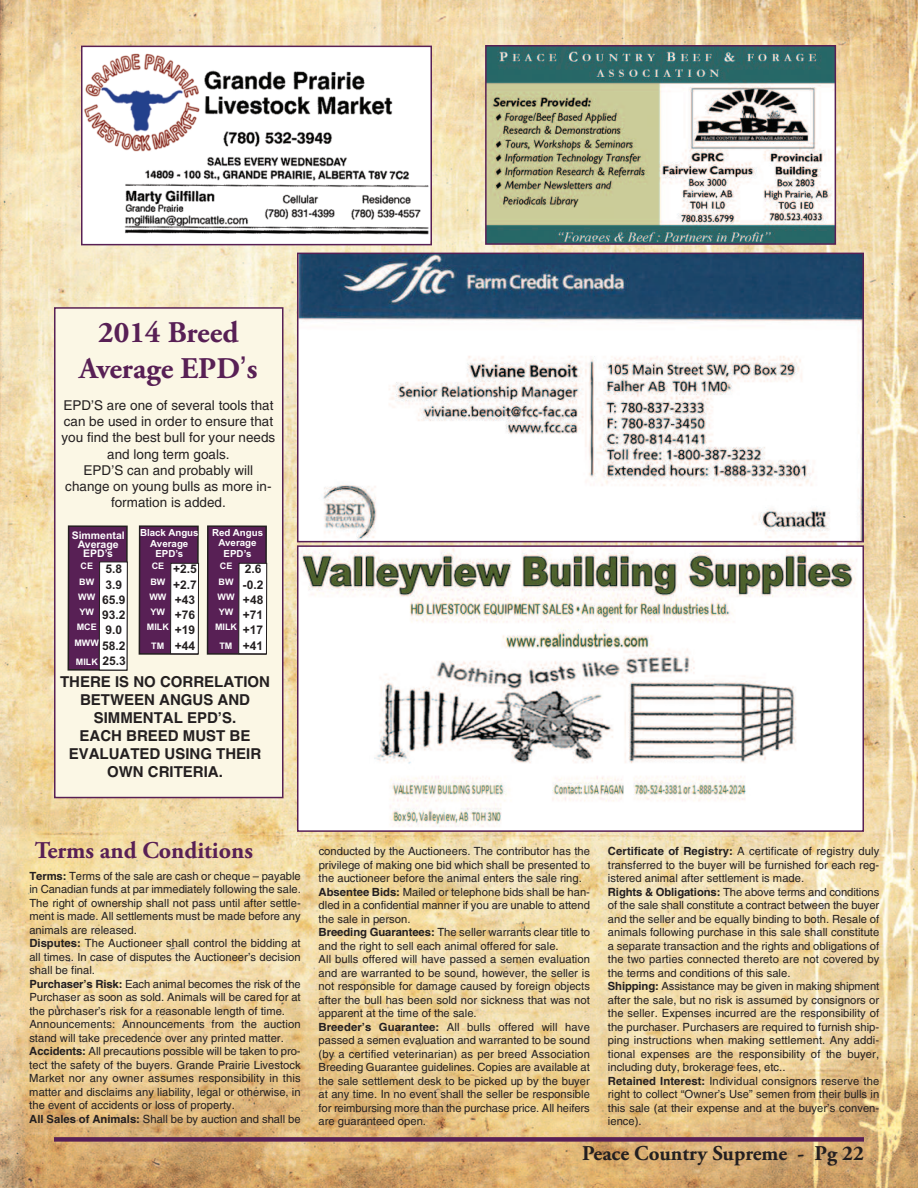
<style>
.page{position:relative;width:918px;height:1188px;background:#fff}
.page>*{position:absolute;margin:0;border:0;box-sizing:border-box;transform-origin:0 0}
.t1{font:700 30px/36.2px "Adobe Garamond Pro";color:#582055;text-align:center}
.t2{font:700 24px "Adobe Garamond Pro";color:#582055}
.t3{font:700 21px "Adobe Garamond Pro";color:#231f20}
.t4{font:700 15px/18px "Helvetica";color:#231f20;text-align:center}
.t5{font:13.5px/16.2px "Helvetica";color:#231f20;text-align:center}
.t6{font:700 12px/15.3px "Arial";letter-spacing:-.005em;color:#231f20}
.t7{font:11.25px/13.5px "Helvetica";color:#231f20}
.t8{font:700 10.5px/9px "Arial";letter-spacing:-.005em;color:#fff;text-align:center}
.t9{font:700 9.75px/10.5px "Arial";letter-spacing:-.005em;color:#fff;text-align:center}
.t10{font:700 9px/15.1px "Arial";letter-spacing:-.005em;color:#fff;text-align:center}
.s1{font-family:"Helvetica";font-weight:400}
.s2{font-weight:700}
</style>
<div class="page">
<img style="left:0;top:0;width:918px;height:1188px">
<div style="left:56px;top:309px;width:226px;height:488px;background:#fbf7e5"></div>
<div style="left:54px;top:307px;width:230px;height:491px;border:2px solid #582055"></div>
<div style="left:68px;top:526px;width:59px;height:144px;background:#582055"></div>
<div style="left:68px;top:525px;width:60px;height:146px;border:2px solid #231f20"></div>
<div style="left:99px;top:562px;width:28px;height:108px;background:#fff"></div>
<div style="left:99px;top:562px;width:29px;height:108px;border:1px solid #231f20"></div>
<div style="left:139px;top:526px;width:59px;height:128px;background:#582055"></div>
<div style="left:139px;top:525px;width:60px;height:130px;border:2px solid #231f20"></div>
<div style="left:171px;top:563px;width:28px;height:91px;background:#fff"></div>
<div style="left:170px;top:563px;width:29px;height:91px;border:1px solid #231f20"></div>
<div style="left:208px;top:526px;width:58px;height:128px;background:#582055"></div>
<div style="left:207px;top:525px;width:60px;height:130px;border:2px solid #231f20"></div>
<div style="left:239px;top:563px;width:28px;height:91px;background:#fff"></div>
<div style="left:238px;top:563px;width:29px;height:91px;border:1px solid #231f20"></div>
<div style="left:54px;top:1137px;width:810px;height:5px;background:#582055"></div>
<img style="left:300px;top:548px;width:561px;height:281px">
<div style="left:297px;top:545px;width:567px;height:287px;border:2px solid #582055"></div>
<img style="left:300px;top:256px;width:561px;height:283px">
<div style="left:297px;top:253px;width:567px;height:289px;border:2px solid #582055"></div>
<img style="left:84px;top:49px;width:345px;height:191px">
<div style="left:81px;top:46px;width:351px;height:199px;border:2px solid #582055"></div>
<img style="left:488px;top:48px;width:345px;height:194px">
<div style="left:485px;top:45px;width:351px;height:200px;border:2px solid #582055"></div>
<h1 class="t1" style="left:79px;top:317px;width:180px">2014 Breed<br>Average EPD<span class="s1">’</span>s</h1>
<p class="t5" style="left:62px;top:397px;width:215px">EPD’S are one of several tools that can be used in order to ensure that you find the best bull for your needs and long term goals.<br>EPD’S can and probably will change on young bulls as more in&shy;formation is added.</p>
<p class="t8" style="left:72px;top:531px;width:55px">Simmental<br>Average<br>EPD’s</p>
<p class="t10" style="left:74px;top:559px;width:26px">CE<br>BW<br>WW<br>YW<br>MCE<br>MWW</p>
<p class="t10" style="left:76px;top:654px;width:23px">MILK</p>
<p class="t6" style="left:102px;top:562px;width:25px">5.8<br>3.9<br>65.9<br>93.2<br>9.0<br>58.2<br>25.3</p>
<p class="t9" style="left:140px;top:528px;width:60px">Black Angus<br>Average<br>EPD’s</p>
<p class="t10" style="left:147px;top:559px;width:23px">CE<br>BW<br>WW<br>YW<br>MILK</p>
<p class="t10" style="left:151px;top:638px;width:15px">TM</p>
<p class="t6" style="left:173px;top:562px;width:25px">+2.5 +2.7 +43 +76 +19 +44</p>
<p class="t9" style="left:212px;top:527px;width:53px">Red Angus<br>Average<br>EPD’s</p>
<p class="t10" style="left:215px;top:559px;width:23px">CE<br>BW<br>WW<br>YW<br>MILK</p>
<p class="t10" style="left:219px;top:638px;width:15px">TM</p>
<p class="t6" style="left:243px;top:562px;width:22px">2.6 -0.2 +48 +71 +17 +41</p>
<h3 class="t4" style="left:60px;top:673px;width:212px">THERE IS NO CORRELATION<br>BETWEEN ANGUS AND<br>SIMMENTAL EPD’S.<br>EACH BREED MUST BE<br>EVALUATED USING THEIR<br>OWN CRITERIA.</h3>
<h2 class="t2" style="left:35px;top:841px;width:220px">Terms and Conditions</h2>
<p class="t7" style="left:29px;top:869px;width:273px"><span class="s2">Terms:</span> Terms of the sale are cash or cheque – payable in Canadian funds at par immediately following the sale.<br>The right of ownership shall not pass until after settle&shy;ment is made. All settlements must be made before any animals are released.<br><span class="s2">Disputes:</span> The Auctioneer shall control the bidding at all times. In case of disputes the Auctioneer’s decision shall be final.<br><span class="s2">Purchaser’s Risk:</span> Each animal becomes the risk of the Purchaser as soon as sold. Animals will be cared for at the purchaser’s risk for a reasonable length of time.<br>Announcements: Announcements from the auction stand will take precedence over any printed matter.<br><span class="s2">Accidents:</span> All precautions possible will be taken to pro&shy;tect the safety of the buyers. Grande Prairie Livestock Market nor any owner assumes responsibility in this matter and disclaims any liability, legal or otherwise, in the event of accidents or loss of property.<br><span class="s2">All Sales of Animals:</span> Shall be by auction and shall be</p>
<p class="t7" style="left:319px;top:844px;width:273px">conducted by the Auctioneers. The contributor has the privilege of making one bid which shall be presented to the auctioneer before the animal enters the sale ring.<br><span class="s2">Absentee Bids:</span> Mailed or telephone bids shall be han&shy;dled in a confidential manner if you are unable to attend the sale in person.<br><span class="s2">Breeding Guarantees:</span> The seller warrants clear title to and the right to sell each animal offered for sale.<br>All bulls offered will have passed a semen evaluation and are warranted to be sound, however, the seller is not responsible for damage caused by foreign objects after the bull has been sold nor sickness that was not apparent at the time of the sale.<br><span class="s2">Breeder’s Guarantee:</span> All bulls offered will have passed a semen evaluation and warranted to be sound (by a certified veterinarian) as per breed Association Breeding Guarantee guidelines. Copies are available at the sale settlement desk to be picked up by the buyer at any time. In no event shall the seller be responsible for reimbursing more than the purchase price. All heifers are guaranteed open.</p>
<p class="t7" style="left:608px;top:844px;width:273px"><span class="s2">Certificate of Registry:</span> A certificate of registry duly transferred to the buyer will be furnished for each reg&shy;istered animal after settlement is made.<br><span class="s2">Rights &amp; Obligations:</span> The above terms and conditions of the sale shall constitute a contract between the buyer and the seller and be equally binding to both. Resale of animals following purchase in this sale shall constitute a separate transaction and the rights and obligations of the two parties connected thereto are not covered by the terms and conditions of this sale.<br><span class="s2">Shipping:</span> Assistance may be given in making shipment after the sale, but no risk is assumed by consignors or the seller. Expenses incurred are the responsibility of the purchaser. Purchasers are required to furnish ship&shy;ping instructions when making settlement. Any addi&shy;tional expenses are the responsibility of the buyer, including duty, brokerage fees, etc..<br><span class="s2">Retained Interest:</span> Individual consignors reserve the right to collect “Owner’s Use” semen from their bulls in this sale (at their expense and at the buyer’s conven&shy;ience).</p>
<h3 class="t3" style="left:582px;top:1145px;width:283px">Peace Country Supreme - Pg 22</h3>
</div>
